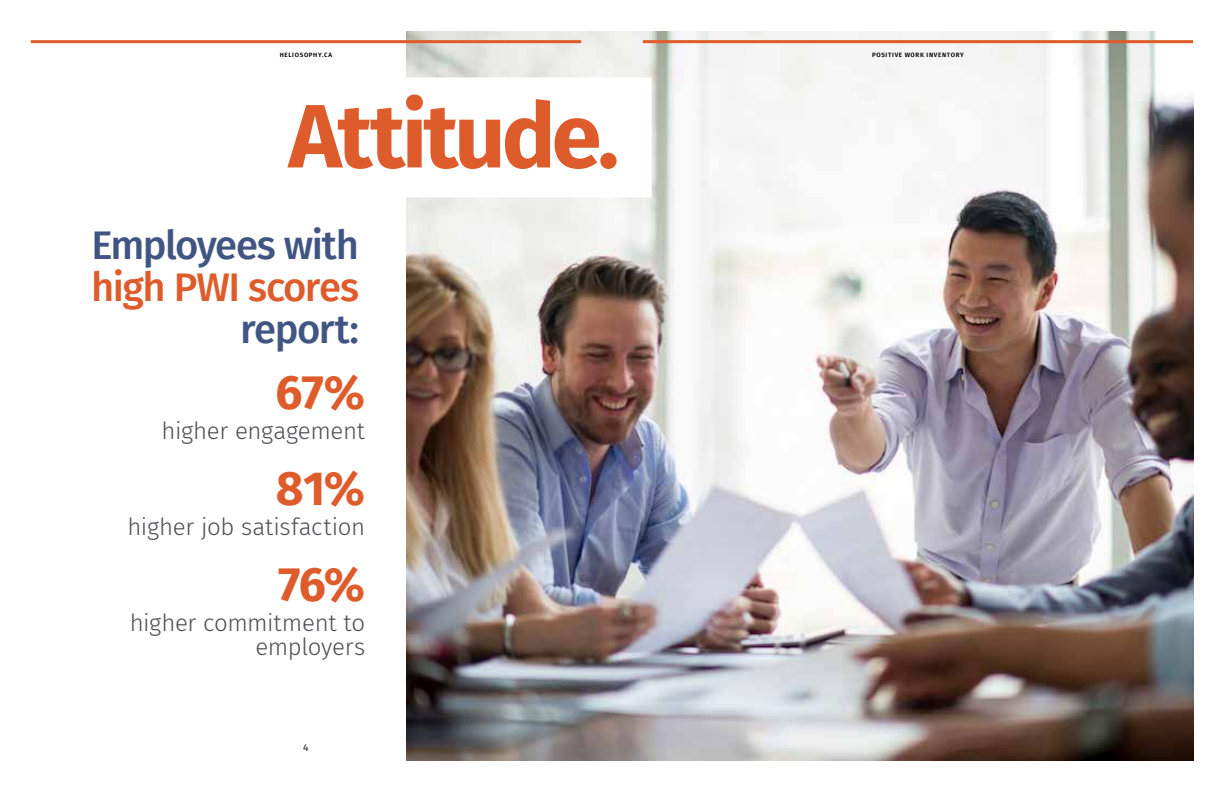
<style>
.page{position:relative;width:1224px;height:792px;background:#fff}
.page>*{position:absolute;margin:0;border:0;box-sizing:border-box;transform-origin:0 0}
.t1{font:700 90px "Fira Sans";letter-spacing:-.045em;color:#de5c2b}
.t2{font:700 48px "Fira Sans";color:#de5c2b}
.t3{font:500 40px "Fira Sans";letter-spacing:-.04em;color:#415583}
.t4{font:500 40px "Fira Sans";letter-spacing:-.035em;color:#de5c2b}
.t5{font:300 24px/24px "Fira Sans";letter-spacing:-.015em;color:#4e4d53;text-align:right}
.t6{font:500 10px "Fira Sans";color:#4e4d53}
.t7{font:600 6.2px "Fira Sans";letter-spacing:.105em;color:#000}
</style>
<div class="page">
<img style="left:406px;top:31px;width:787px;height:730px">
<hr style="left:643px;top:40px;width:550px;height:3px;background:#de5c2b">
<hr style="left:31px;top:40px;width:550px;height:3px;background:#de5c2b">
<div style="left:259px;top:77px;width:393px;height:120px;background:#fff"></div>
<p class="t7" style="left:280px;top:50px;width:54px">HELIOSOPHY.CA</p>
<p class="t7" style="left:872px;top:50px;width:93px">POSITIVE WORK INVENTORY</p>
<h1 class="t1" style="left:289px;top:60px;width:332px">Attitude.</h1>
<h3 class="t3" style="left:91px;top:213px;width:269px">Employees with</h3>
<h3 class="t4" style="left:91px;top:255px;width:269px">high PWI scores</h3>
<h3 class="t3" style="left:240px;top:297px;width:121px">report:</h3>
<h2 class="t2" style="left:276px;top:352px;width:91px">67%</h2>
<p class="t5" style="left:162px;top:418px;width:205px">higher engagement</p>
<h2 class="t2" style="left:276px;top:448px;width:91px">81%</h2>
<p class="t5" style="left:128px;top:514px;width:239px">higher job satisfaction</p>
<h2 class="t2" style="left:278px;top:544px;width:89px">76%</h2>
<p class="t5" style="left:130px;top:610px;width:237px">higher commitment to employers</p>
<p class="t6" style="left:303px;top:739px;width:7px">4</p>
</div>
